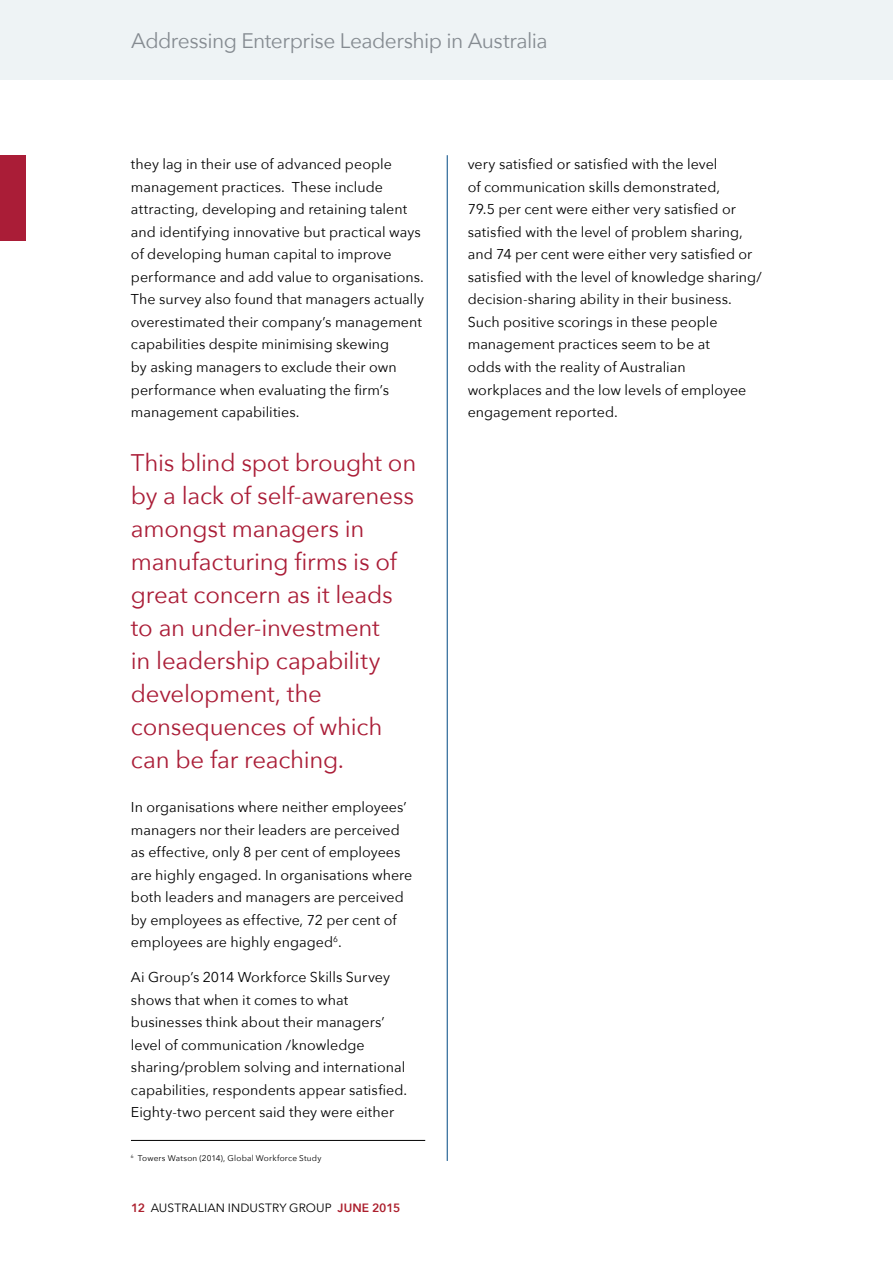
<style>
.page{position:relative;width:893px;height:1263px;background:#fff}
.page>*{position:absolute;margin:0;border:0;box-sizing:border-box;transform-origin:0 0}
.t1{font:24px/33px "Avenir Next";letter-spacing:-.01em;color:#aa1d37}
.t2{font:21px "Avenir Next";letter-spacing:-.025em;color:#858b91}
.t3{font:14.25px/22.5px "Avenir Next";color:#000}
.t4{font:12px "Avenir Next";letter-spacing:.01em;color:#000}
.t5{font:8.25px "Avenir Next";letter-spacing:.025em;color:#000}
.s1{font-weight:600;color:#ac1f2d}
</style>
<div class="page">
<div style="left:0;top:0;width:893px;height:80px;background:#eef3f5"></div>
<hr style="left:447px;top:155px;width:1px;height:1006px;background:#0d5289">
<hr style="left:131px;top:1140px;width:294px;height:1px;background:#000">
<div style="left:0;top:155px;width:26px;height:85px;background:#aa1d37"></div>
<h2 class="t2" style="left:131px;top:23px;width:418px">Addressing Enterprise Leadership in Australia</h2>
<p class="t3" style="left:131px;top:153px;width:295px">they lag in their use of advanced people management practices. These include attracting, developing and retaining talent and identifying innovative but practical ways of developing human capital to improve performance and add value to organisations.<br>The survey also found that managers actually overestimated their company’s management capabilities despite minimising skewing<br>by asking managers to exclude their own performance when evaluating the firm’s management capabilities.</p>
<h1 class="t1" style="left:131px;top:445px;width:287px">This blind spot brought on by a lack of self-awareness amongst managers in manufacturing firms is of great concern as it leads to an under-investment<br>in leadership capability development, the consequences of which can be far reaching.</h1>
<p class="t3" style="left:131px;top:795px;width:283px">In organisations where neither employees’ managers nor their leaders are perceived as effective, only 8 per cent of employees are highly engaged. In organisations where both leaders and managers are perceived by employees as effective, 72 per cent of employees are highly engaged<sup>6</sup>.</p>
<p class="t3" style="left:131px;top:965px;width:278px">Ai Group’s 2014 Workforce Skills Survey shows that when it comes to what businesses think about their managers’ level of communication /knowledge sharing/problem solving and international capabilities, respondents appear satisfied.<br>Eighty-two percent said they were either</p>
<p class="t5" style="left:131px;top:1151px;width:192px"><sup>6</sup> Towers Watson (2014), Global Workforce Study</p>
<p class="t4" style="left:131px;top:1198px;width:271px"><span class="s1">12</span> AUSTRALIAN INDUSTRY GROUP <span class="s1">JUNE 2015</span></p>
<p class="t3" style="left:468px;top:153px;width:295px">very satisfied or satisfied with the level<br>of communication skills demonstrated,<br>79.5 per cent were either very satisfied or satisfied with the level of problem sharing, and 74 per cent were either very satisfied or satisfied with the level of knowledge sharing/ decision-sharing ability in their business.<br>Such positive scorings in these people management practices seem to be at<br>odds with the reality of Australian workplaces and the low levels of employee engagement reported.</p>
</div>
